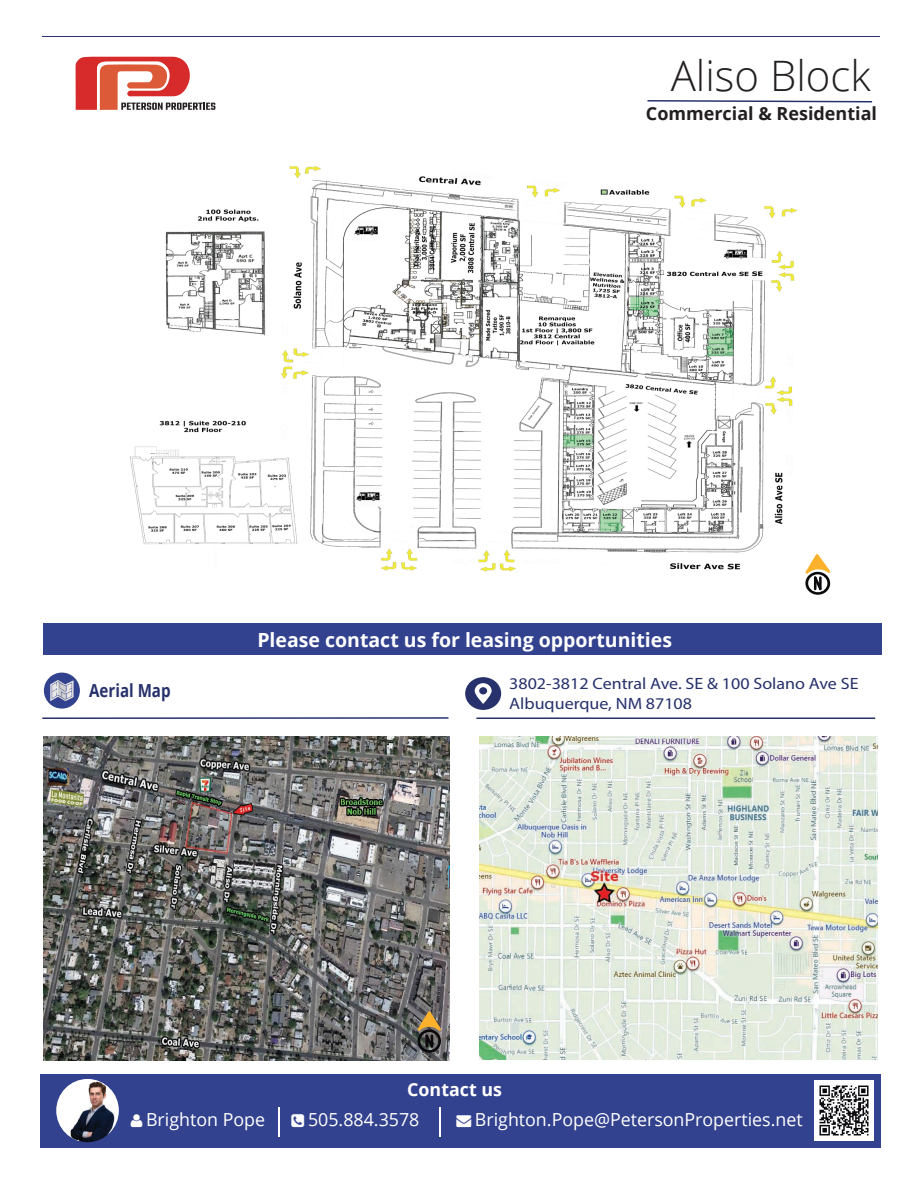
<style>
.page{position:relative;width:918px;height:1188px;background:#fff}
.page>*{position:absolute;margin:0;border:0;box-sizing:border-box;transform-origin:0 0}
.t1{font:300 42px "Open Sans";color:#231f20}
.t2{font:700 19.5px "Open Sans";color:#fff}
.t3{font:18px "Open Sans";color:#fff}
.t4{font:700 18px "Open Sans";color:#fff}
.t5{font:700 18px "Open Sans";color:#231f20}
.t6{font:700 18px "Open Sans";color:#27316b;scale:.84 1}
.t7{font:16.35px/19.6px "Myriad Pro";color:#27316b;scale:1.1 1}
</style>
<div class="page">
<hr style="left:476px;top:717px;width:399px;height:2px;background:#27316b">
<div style="left:40px;top:1074px;width:840px;height:74px;background:#33428e"></div>
<div style="left:814px;top:1081px;width:60px;height:60px;background:#fff"></div>
<img style="left:819px;top:1085px;width:50px;height:51px">
<hr style="left:278px;top:1107px;width:2px;height:30px;background:#fff">
<hr style="left:439px;top:1107px;width:2px;height:30px;background:#fff">
<img style="left:56px;top:1079px;width:63px;height:63px;border-radius:31px">
<hr style="left:42px;top:36px;width:838px;height:1px;background:#27316b">
<svg style="left:76px;top:57px;width:139px;height:53px"></svg>
<svg style="left:647px;top:100px;width:226px;height:3px"></svg>
<img style="left:480px;top:737px;width:397px;height:322px">
<svg style="left:465px;top:677px;width:36px;height:33px"></svg>
<img style="left:43px;top:737px;width:407px;height:323px">
<svg style="left:418px;top:1011px;width:23px;height:42px"></svg>
<div style="left:43px;top:623px;width:839px;height:32px;background:#33428e"></div>
<img style="left:129px;top:166px;width:702px;height:419px">
<svg style="left:805px;top:554px;width:25px;height:41px"></svg>
<hr style="left:42px;top:717px;width:406px;height:2px;background:#27316b">
<div style="left:44px;top:673px;width:36px;height:36px;background:#33428e;border-radius:50%"></div>
<svg style="left:50px;top:680px;width:24px;height:21px"></svg>
<h1 class="t1" style="left:671px;top:47px;width:202px">Aliso Block</h1>
<p class="t5" style="left:646px;top:101px;width:233px">Commercial &amp; Residential</p>
<p class="t6" style="left:89px;top:677px;width:98px">Aerial Map</p>
<p class="t4" style="left:342px;top:625px;width:201px">Conceptual Site Plan 1</p>
<p class="t7" style="left:509px;top:674px;width:319px">3802-3812 Central Ave. SE &amp; 100 Solano Ave SE<br>Albuquerque, NM 87108</p>
<p class="t2" style="left:257px;top:626px;width:416px">Please contact us for leasing opportunities</p>
<p class="t3" style="left:146px;top:1108px;width:121px">Brighton Pope</p>
<p class="t4" style="left:407px;top:1077px;width:96px">Contact us</p>
<p class="t3" style="left:308px;top:1108px;width:113px">505.884.3578</p>
<p class="t3" style="left:475px;top:1108px;width:329px">Brighton.Pope@PetersonProperties.net</p>
</div>
